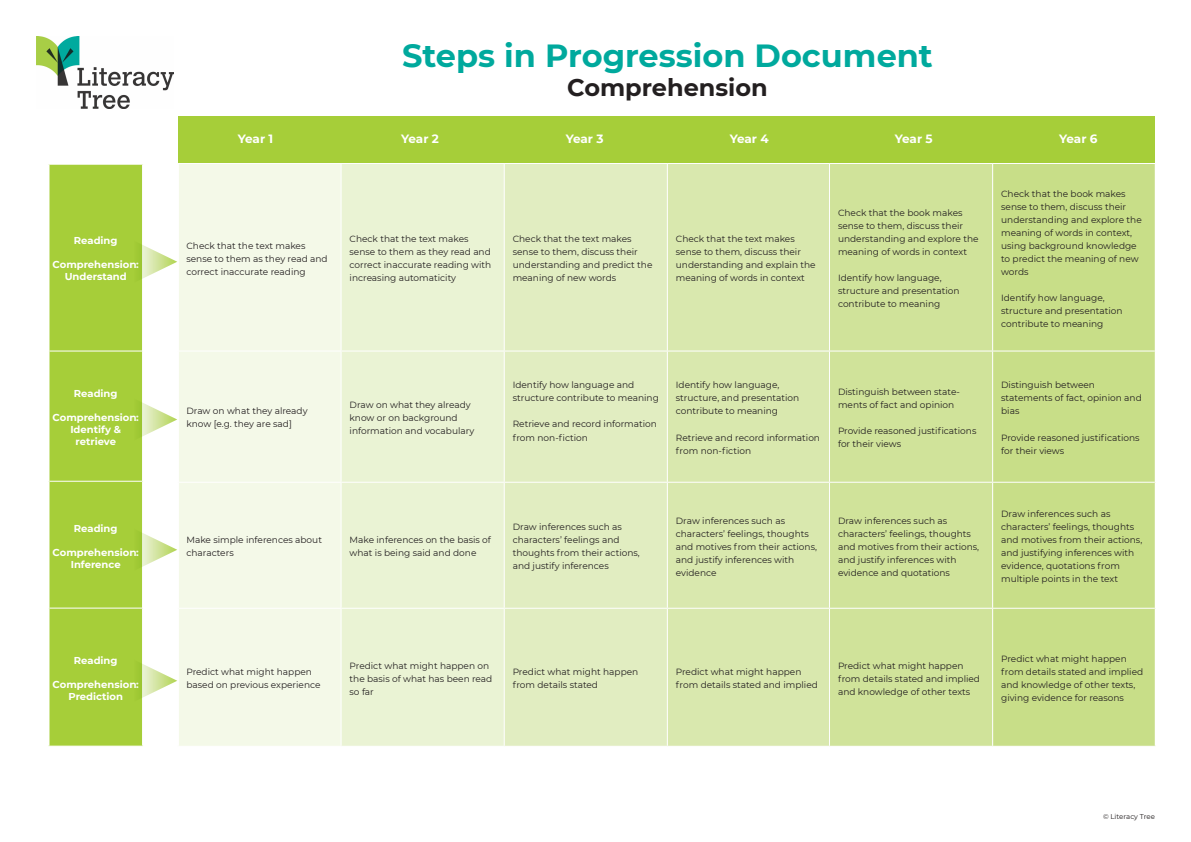
<style>
.page{position:relative;width:1191px;height:842px;background:#fff}
.page>*{position:absolute;margin:0;border:0;box-sizing:border-box;transform-origin:0 0}
.t1{font:700 32px "Montserrat";color:#00a99d}
.t2{font:700 24px "Montserrat";color:#231f20}
.t3{font:700 12px "Montserrat";letter-spacing:-.015em;color:#fff}
.t4{font:700 10px/12px "Montserrat";color:#fff;text-align:center}
.t5{font:9px/13px "Montserrat";color:#231f20}
.t6{font:7px "Montserrat";letter-spacing:-.005em;color:#231f20}
</style>
<div class="page">
<img style="left:36px;top:36px;width:137px;height:72px">
<div style="left:179px;top:116px;width:976px;height:47px;background:#a6ce39"></div>
<div style="left:179px;top:164px;width:161px;height:582px;background:#f4f9e8"></div>
<div style="left:341px;top:164px;width:163px;height:582px;background:#eaf3d4"></div>
<div style="left:505px;top:164px;width:162px;height:582px;background:#e1edc1"></div>
<div style="left:668px;top:164px;width:161px;height:582px;background:#d9e8ae"></div>
<div style="left:830px;top:164px;width:162px;height:582px;background:#d0e39a"></div>
<svg style="left:993px;top:164px;width:161px;height:582px;background:#c9de8a"></svg>
<hr style="left:179px;top:351px;width:162px;height:1px;background:#fff">
<hr style="left:341px;top:351px;width:163px;height:1px;background:#fff">
<hr style="left:504px;top:351px;width:163px;height:1px;background:#fff">
<hr style="left:667px;top:351px;width:162px;height:1px;background:#fff">
<hr style="left:829px;top:351px;width:163px;height:1px;background:#fff">
<hr style="left:992px;top:351px;width:162px;height:1px;background:#fff">
<hr style="left:179px;top:482px;width:162px;height:1px;background:#fff">
<hr style="left:341px;top:482px;width:163px;height:1px;background:#fff">
<hr style="left:504px;top:482px;width:163px;height:1px;background:#fff">
<hr style="left:667px;top:482px;width:162px;height:1px;background:#fff">
<hr style="left:829px;top:482px;width:163px;height:1px;background:#fff">
<hr style="left:992px;top:482px;width:162px;height:1px;background:#fff">
<hr style="left:179px;top:608px;width:162px;height:1px;background:#fff">
<hr style="left:341px;top:608px;width:163px;height:1px;background:#fff">
<hr style="left:504px;top:608px;width:163px;height:1px;background:#fff">
<hr style="left:667px;top:608px;width:162px;height:1px;background:#fff">
<hr style="left:829px;top:608px;width:163px;height:1px;background:#fff">
<hr style="left:992px;top:608px;width:162px;height:1px;background:#fff">
<div style="left:49px;top:165px;width:93px;height:581px;background:#a6ce39"></div>
<hr style="left:49px;top:351px;width:93px;height:1px;background:#fff">
<hr style="left:49px;top:481px;width:93px;height:1px;background:#fff">
<hr style="left:49px;top:608px;width:93px;height:1px;background:#fff">
<svg style="left:133px;top:240px;width:44px;height:43px"></svg>
<svg style="left:133px;top:398px;width:44px;height:43px"></svg>
<svg style="left:133px;top:528px;width:44px;height:43px"></svg>
<svg style="left:133px;top:659px;width:44px;height:43px"></svg>
<p class="t4" style="left:74px;top:234px;width:45px">Reading</p>
<p class="t4" style="left:53px;top:258px;width:88px">Comprehension:<br>Understand</p>
<p class="t4" style="left:74px;top:387px;width:45px">Reading</p>
<p class="t4" style="left:53px;top:411px;width:88px">Comprehension:<br>Identify &amp; retrieve</p>
<p class="t4" style="left:74px;top:521px;width:45px">Reading</p>
<p class="t4" style="left:53px;top:545px;width:88px">Comprehension:</p>
<p class="t4" style="left:71px;top:557px;width:51px">Inference</p>
<p class="t4" style="left:74px;top:654px;width:45px">Reading</p>
<p class="t4" style="left:53px;top:678px;width:88px">Comprehension:</p>
<p class="t4" style="left:68px;top:690px;width:56px">Prediction</p>
<p class="t1" style="left:402px;top:33px;width:532px">Steps in Progression Document</p>
<p class="t2" style="left:567px;top:70px;width:202px">Comprehension</p>
<p class="t3" style="left:238px;top:130px;width:37px">Year 1</p>
<p class="t3" style="left:401px;top:130px;width:39px">Year 2</p>
<p class="t3" style="left:566px;top:130px;width:39px">Year 3</p>
<p class="t3" style="left:729px;top:130px;width:41px">Year 4</p>
<p class="t3" style="left:895px;top:130px;width:39px">Year 5</p>
<p class="t3" style="left:1059px;top:130px;width:40px">Year 6</p>
<p class="t5" style="left:186px;top:239px;width:143px">Check that the text makes sense to them as they read and correct inaccurate reading</p>
<p class="t5" style="left:349px;top:232px;width:143px">Check that the text makes sense to them as they read and correct inaccurate reading with increasing automaticity</p>
<p class="t5" style="left:513px;top:232px;width:141px">Check that the text makes sense to them, discuss their understanding and predict the meaning of new words</p>
<p class="t5" style="left:676px;top:232px;width:141px">Check that the text makes sense to them, discuss their understanding and explain the meaning of words in context</p>
<p class="t5" style="left:838px;top:206px;width:142px">Check that the book makes sense to them, discuss their understanding and explore the meaning of words in context</p>
<p class="t5" style="left:838px;top:271px;width:123px">Identify how language, structure and presentation contribute to meaning</p>
<p class="t5" style="left:186px;top:404px;width:123px">Draw on what they already know [e.g. they are sad]</p>
<p class="t5" style="left:349px;top:398px;width:126px">Draw on what they already know or on background information and vocabulary</p>
<p class="t5" style="left:513px;top:378px;width:148px">Identify how language and structure contribute to meaning</p>
<p class="t5" style="left:513px;top:417px;width:146px">Retrieve and record information from non-fiction</p>
<p class="t5" style="left:676px;top:378px;width:125px">Identify how language, structure, and presentation contribute to meaning</p>
<p class="t5" style="left:676px;top:430px;width:146px">Retrieve and record information from non-fiction</p>
<p class="t5" style="left:838px;top:385px;width:123px">Distinguish between state&shy;ments of fact and opinion</p>
<p class="t5" style="left:838px;top:424px;width:140px">Provide reasoned justifications for their views</p>
<p class="t5" style="left:1001px;top:187px;width:142px">Check that the book makes sense to them, discuss their understanding and explore the meaning of words in context, using background knowledge to predict the meaning of new words</p>
<p class="t5" style="left:1001px;top:291px;width:123px">Identify how language, structure and presentation contribute to meaning</p>
<p class="t5" style="left:1001px;top:378px;width:142px">Distinguish between statements of fact, opinion and bias</p>
<p class="t5" style="left:1001px;top:430px;width:140px">Provide reasoned justifications for their views</p>
<p class="t5" style="left:186px;top:533px;width:137px">Make simple inferences about characters</p>
<p class="t5" style="left:349px;top:533px;width:143px">Make inferences on the basis of what is being said and done</p>
<p class="t5" style="left:513px;top:520px;width:129px">Draw inferences such as characters’ feelings and thoughts from their actions, and justify inferences</p>
<p class="t5" style="left:676px;top:514px;width:143px">Draw inferences such as characters’ feelings, thoughts and motives from their actions, and justify inferences with evidence</p>
<p class="t5" style="left:838px;top:514px;width:143px">Draw inferences such as characters’ feelings, thoughts and motives from their actions, and justify inferences with evidence and quotations</p>
<p class="t5" style="left:1001px;top:507px;width:143px">Draw inferences such as characters’ feelings, thoughts and motives from their actions, and justifying inferences with evidence, quotations from multiple points in the text</p>
<p class="t5" style="left:186px;top:665px;width:136px">Predict what might happen based on previous experience</p>
<p class="t5" style="left:349px;top:659px;width:144px">Predict what might happen on the basis of what has been read so far</p>
<p class="t5" style="left:513px;top:665px;width:127px">Predict what might happen from details stated</p>
<p class="t5" style="left:676px;top:665px;width:143px">Predict what might happen from details stated and implied</p>
<p class="t5" style="left:838px;top:659px;width:143px">Predict what might happen from details stated and implied and knowledge of other texts</p>
<p class="t5" style="left:1001px;top:652px;width:143px">Predict what might happen from details stated and implied and knowledge of other texts, giving evidence for reasons</p>
<p class="t6" style="left:1103px;top:812px;width:53px">© Literacy Tree</p>
</div>
